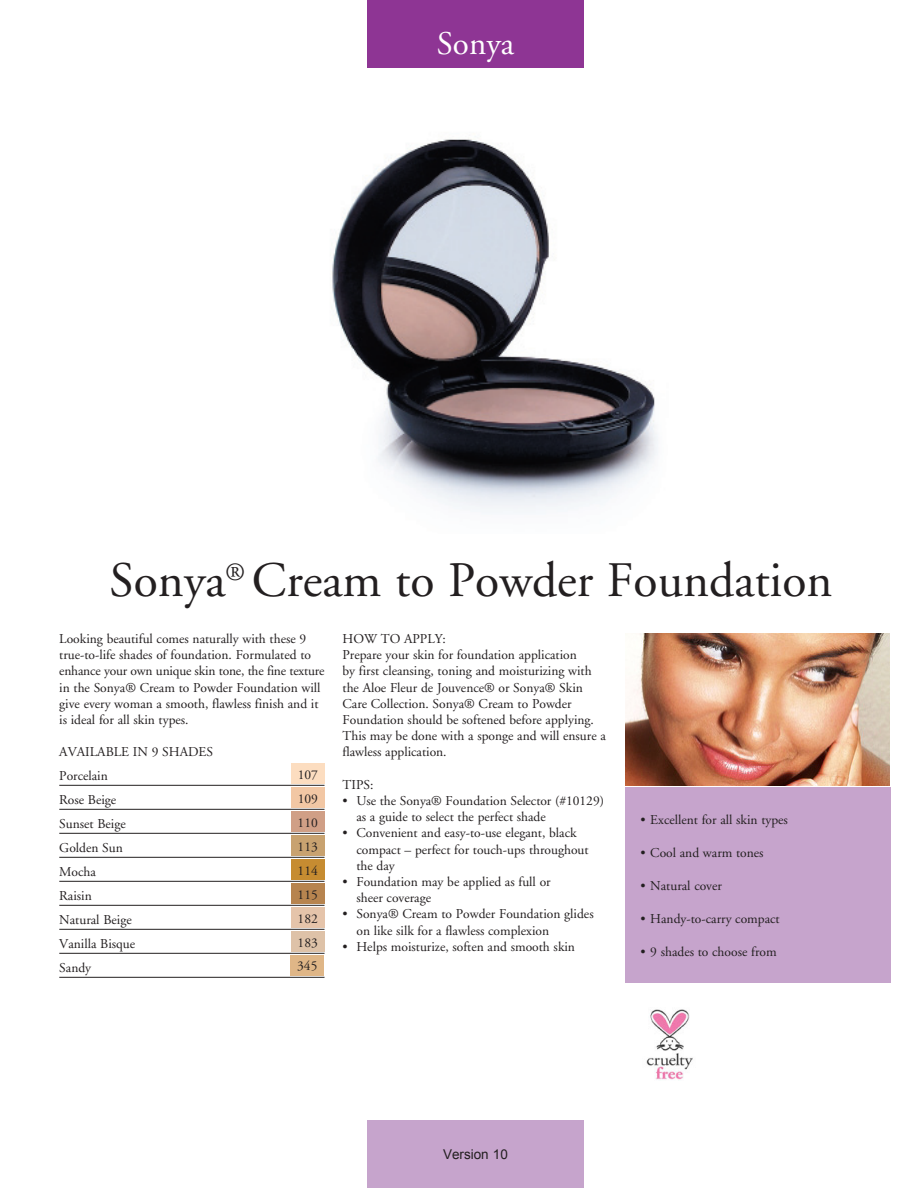
<style>
.page{position:relative;width:918px;height:1188px;background:#fff}
.page>*{position:absolute;margin:0;border:0;box-sizing:border-box;transform-origin:0 0}
.t1{font:49.5px "Adobe Garamond";color:#231f20}
.t2{font:33px "Adobe Garamond";color:#fff}
.t3{font:13.5px/16.2px "Adobe Garamond";color:#231f20}
.t4{font:13.5px "Arial";color:#231f20}
</style>
<div class="page">
<div style="left:367px;top:0;width:216px;height:68px;background:#8e3594"></div>
<div style="left:367px;top:1120px;width:216px;height:68px;background:#c6a4cc"></div>
<div style="left:368px;top:1176px;width:216px;height:12px;background:#c6a4cc"></div>
<hr style="left:59px;top:785px;width:266px;height:1px;background:#231f20">
<hr style="left:59px;top:809px;width:266px;height:1px;background:#231f20">
<hr style="left:59px;top:833px;width:266px;height:1px;background:#231f20">
<hr style="left:59px;top:857px;width:266px;height:1px;background:#231f20">
<hr style="left:59px;top:881px;width:266px;height:1px;background:#231f20">
<hr style="left:59px;top:905px;width:266px;height:1px;background:#231f20">
<hr style="left:59px;top:929px;width:266px;height:1px;background:#231f20">
<hr style="left:59px;top:953px;width:266px;height:1px;background:#231f20">
<hr style="left:59px;top:977px;width:266px;height:1px;background:#231f20">
<img style="left:625px;top:633px;width:265px;height:152px">
<div style="left:625px;top:787px;width:266px;height:195px;background:#c6a4cc"></div>
<img style="left:331px;top:139px;width:327px;height:374px">
<div style="left:291px;top:764px;width:33px;height:20px;background:#fcddc0"></div>
<div style="left:291px;top:788px;width:33px;height:20px;background:#f2c7a4"></div>
<div style="left:291px;top:812px;width:33px;height:20px;background:#d09f86"></div>
<div style="left:291px;top:836px;width:33px;height:20px;background:#c8a270"></div>
<div style="left:291px;top:860px;width:33px;height:20px;background:#c68c31"></div>
<div style="left:291px;top:884px;width:33px;height:20px;background:#b7844f"></div>
<div style="left:291px;top:908px;width:33px;height:20px;background:#e5c4aa"></div>
<div style="left:291px;top:932px;width:33px;height:20px;background:#dec2a8"></div>
<img style="left:646px;top:1009px;width:47px;height:71px">
<div style="left:291px;top:955px;width:33px;height:21px;background:#dfb687"></div>
<p class="t2" style="left:437px;top:26px;width:79px">Sonya</p>
<p class="t1" style="left:109px;top:554px;width:724px">Sonya<sup>®</sup> Cream to Powder Foundation</p>
<p class="t3" style="left:59px;top:631px;width:267px">Looking beautiful comes naturally with these 9 true-to-life shades of foundation. Formulated to enhance your own unique skin tone, the fine texture in the Sonya® Cream to Powder Foundation will give every woman a smooth, flawless finish and it is ideal for all skin types.</p>
<p class="t3" style="left:59px;top:744px;width:155px">AVAILABLE IN 9 SHADES</p>
<p class="t3" style="left:59px;top:768px;width:50px">Porcelain</p>
<p class="t3" style="left:59px;top:792px;width:59px">Rose Beige</p>
<p class="t3" style="left:59px;top:816px;width:68px">Sunset Beige</p>
<p class="t3" style="left:59px;top:840px;width:65px">Golden Sun</p>
<p class="t3" style="left:59px;top:864px;width:38px">Mocha</p>
<p class="t3" style="left:59px;top:888px;width:34px">Raisin</p>
<p class="t3" style="left:59px;top:912px;width:74px">Natural Beige</p>
<p class="t3" style="left:59px;top:936px;width:77px">Vanilla Bisque</p>
<p class="t3" style="left:59px;top:960px;width:33px">Sandy</p>
<p class="t3" style="left:343px;top:631px;width:105px">HOW TO APPLY:</p>
<p class="t3" style="left:343px;top:647px;width:265px">Prepare your skin for foundation application<br>by first cleansing, toning and moisturizing with the Aloe Fleur de Jouvence® or Sonya® Skin Care Collection. Sonya® Cream to Powder Foundation should be softened before applying.<br>This may be done with a sponge and will ensure a flawless application.</p>
<p class="t3" style="left:343px;top:777px;width:32px">TIPS:</p>
<p class="t3" style="left:356px;top:793px;width:249px;text-indent:-14px">• Use the Sonya® Foundation Selector (#10129) as a guide to select the perfect shade</p>
<p class="t3" style="left:343px;top:825px;width:236px">• Convenient and easy-to-use elegant, black</p>
<p class="t3" style="left:356px;top:842px;width:234px">compact – perfect for touch-ups throughout the day</p>
<p class="t3" style="left:343px;top:874px;width:210px">• Foundation may be applied as full or</p>
<p class="t3" style="left:356px;top:890px;width:76px">sheer coverage</p>
<p class="t3" style="left:356px;top:906px;width:239px;text-indent:-14px">• Sonya® Cream to Powder Foundation glides on like silk for a flawless complexion</p>
<p class="t3" style="left:343px;top:939px;width:234px">• Helps moisturize, soften and smooth skin</p>
<p class="t3" style="left:298px;top:767px;width:22px">107</p>
<p class="t3" style="left:298px;top:791px;width:22px">109</p>
<p class="t3" style="left:298px;top:815px;width:22px">110</p>
<p class="t3" style="left:298px;top:839px;width:22px">113</p>
<p class="t3" style="left:298px;top:863px;width:22px">114</p>
<p class="t3" style="left:298px;top:887px;width:22px">115</p>
<p class="t3" style="left:298px;top:911px;width:22px">182</p>
<p class="t3" style="left:298px;top:935px;width:22px">183</p>
<p class="t3" style="left:297px;top:958px;width:22px">345</p>
<p class="t3" style="left:640px;top:811px;width:149px">• Excellent for all skin types</p>
<p class="t3" style="left:640px;top:844px;width:125px">• Cool and warm tones</p>
<p class="t3" style="left:640px;top:877px;width:83px">• Natural cover</p>
<p class="t3" style="left:640px;top:910px;width:141px">• Handy-to-carry compact</p>
<p class="t3" style="left:640px;top:943px;width:138px">• 9 shades to choose from</p>
<p class="t4" style="left:443px;top:1146px;width:66px">Version 10</p>
</div>
